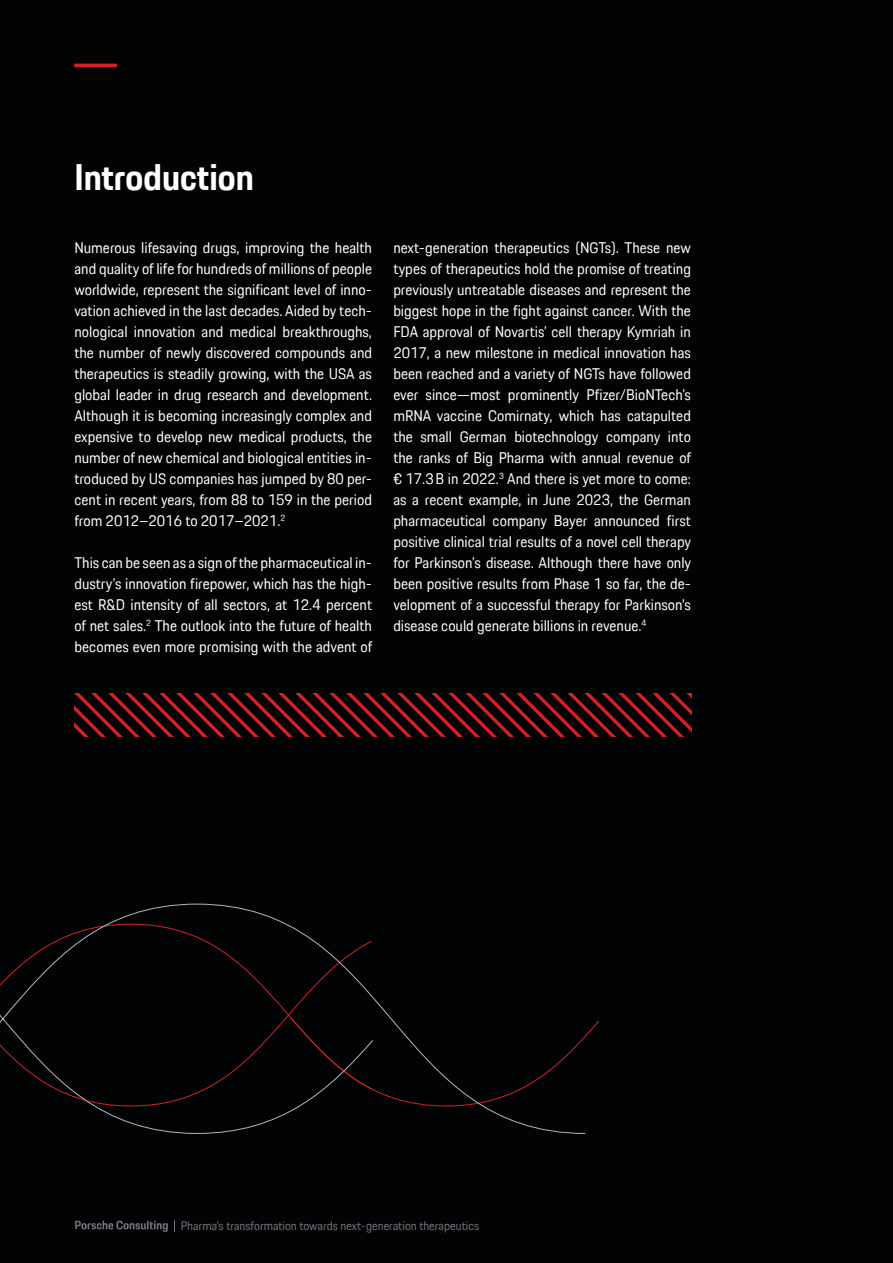
<style>
.page{position:relative;width:893px;height:1263px;background:#020304}
.page>*{position:absolute;margin:0;border:0;box-sizing:border-box;transform-origin:0 0}
.Headline___24pt___bo{font:700 36px "Porsche Next TT";color:#fff}
.Fliesstext___10pt{font:15px/21px "Porsche Next TT";color:#fff;text-align:justify}
.Register_PCO{font:12px "Porsche Next TT";color:#747379}
</style>
<div class="page">
<svg style="left:75px;top:1220px;width:93px;height:12px"></svg>
<svg style="left:174px;top:1220px;width:1px;height:12px"></svg>
<svg style="left:74px;top:694px;width:617px;height:43px"></svg>
<hr style="left:74px;top:64px;width:43px;height:3px;background:#d62027">
<svg style="left:0;top:904px;width:586px;height:230px"></svg>
<p class="Headline___24pt___bo" style="left:74px;top:153px;width:181px">Introduction</p>
<p class="Fliesstext___10pt" style="left:74px;top:237px;width:299px">Numerous lifesaving drugs, improving the health and quality of life for hundreds of millions of people worldwide, represent the significant level of inno&shy;vation achieved in the last decades. Aided by tech&shy;nological innovation and medical breakthroughs, the number of newly discovered compounds and therapeutics is steadily growing, with the USA as global leader in drug research and development.<br>Although it is becoming increasingly complex and expensive to develop new medical products, the number of new chemical and biological entities in&shy;troduced by US companies has jumped by 80 per&shy;cent in recent years, from 88 to 159 in the period from 2012–2016 to 2017–2021.<sup>2</sup></p>
<p class="Fliesstext___10pt" style="left:74px;top:552px;width:299px">This can be seen as a sign of the pharmaceutical in&shy;dustry’s innovation firepower, which has the high&shy;est R&amp;D intensity of all sectors, at 12.4 percent of net sales.<sup>2</sup> The outlook into the future of health becomes even more promising with the advent of</p>
<p class="Fliesstext___10pt" style="left:393px;top:237px;width:299px">next-generation therapeutics (NGTs). These new types of therapeutics hold the promise of treating previously untreatable diseases and represent the biggest hope in the fight against cancer. With the FDA approval of Novartis’ cell therapy Kymriah in 2017, a new milestone in medical innovation has been reached and a variety of NGTs have followed ever since—most prominently Pfizer/BioNTech’s mRNA vaccine Comirnaty, which has catapulted the small German biotechnology company into the ranks of Big Pharma with annual revenue of € 17.3B in 2022.<sup>3</sup> And there is yet more to come: as a recent example, in June 2023, the German pharmaceutical company Bayer announced first positive clinical trial results of a novel cell therapy for Parkinson’s disease. Although there have only been positive results from Phase 1 so far, the de&shy;velopment of a successful therapy for Parkinson's disease could generate billions in revenue.<sup>4</sup></p>
<p class="Register_PCO" style="left:181px;top:1217px;width:300px">Pharma’s transformation towards next-generation therapeutics</p>
</div>
